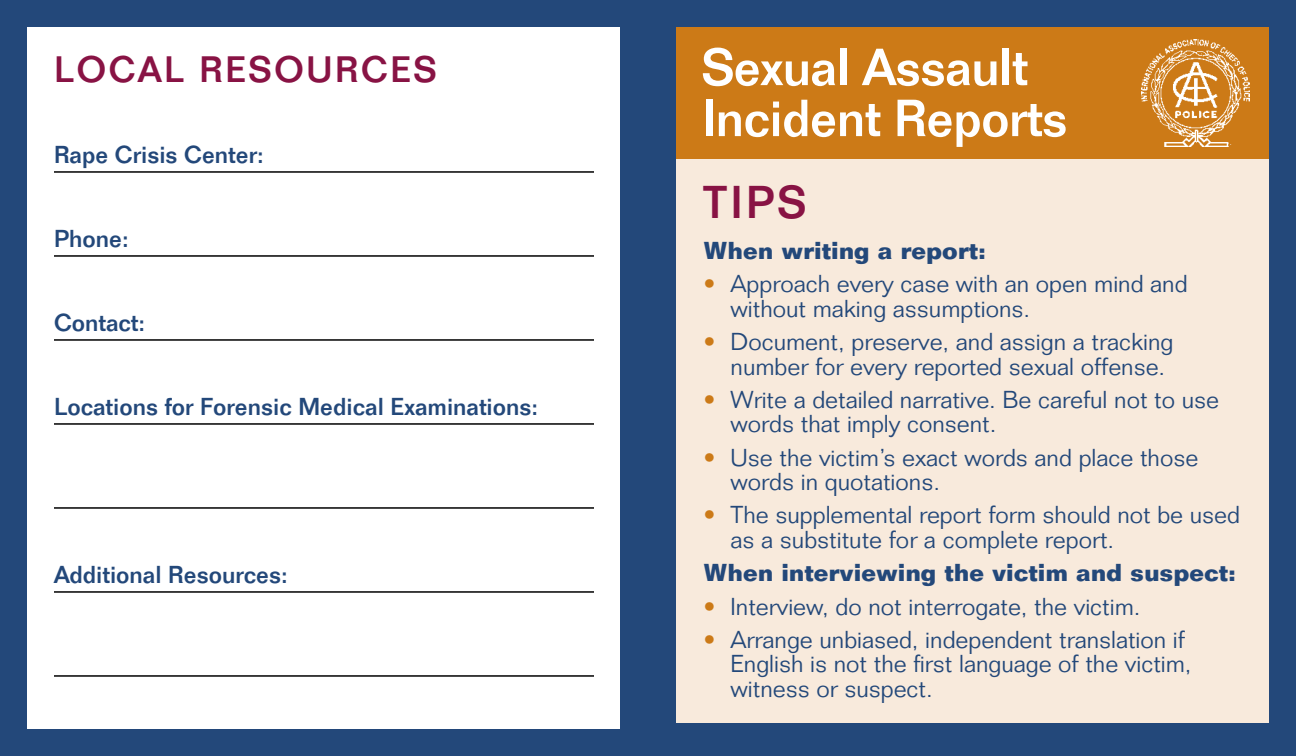
<style>
.page{position:relative;width:1296px;height:756px;background:#23487a}
.page>*{position:absolute;margin:0;border:0;box-sizing:border-box;transform-origin:0 0}
.t1{font:500 51px/51px "Folio";letter-spacing:-.01em;color:#fff}
.t2{font:500 45px "Folio";color:#881344}
.t3{font:500 36px "Folio";letter-spacing:.075em;color:#881344}
.t4{font:300 24px/24.6px "Folio";color:#23487a}
.t5{font:500 24px "Folio";color:#23487a}
.t6{font:700 24px "Folio";color:#23487a}
.s1{color:#cc7a17}
</style>
<div class="page">
<div style="left:676px;top:28px;width:593px;height:695px;background:#f8eadc"></div>
<div style="left:676px;top:27px;width:593px;height:131px;background:#cc7a17"></div>
<img style="left:1142px;top:40px;width:107px;height:107px">
<div style="left:27px;top:27px;width:593px;height:702px;background:#fff"></div>
<hr style="left:54px;top:171px;width:540px;height:2px;background:#000">
<hr style="left:54px;top:255px;width:540px;height:2px;background:#000">
<hr style="left:54px;top:339px;width:540px;height:2px;background:#000">
<hr style="left:54px;top:423px;width:540px;height:2px;background:#000">
<hr style="left:54px;top:507px;width:540px;height:2px;background:#000">
<hr style="left:54px;top:591px;width:540px;height:2px;background:#000">
<hr style="left:54px;top:675px;width:540px;height:2px;background:#000">
<h3 class="t3" style="left:54px;top:48px;width:81px">Local</h3>
<h3 class="t3" style="left:200px;top:48px;width:162px">Resources</h3>
<p class="t5" style="left:54px;top:140px;width:211px">Rape Crisis Center:</p>
<p class="t5" style="left:54px;top:224px;width:76px">Phone:</p>
<p class="t5" style="left:54px;top:308px;width:93px">Contact:</p>
<p class="t5" style="left:54px;top:392px;width:486px">Locations for Forensic Medical Examinations:</p>
<p class="t5" style="left:54px;top:560px;width:235px">Additional Resources:</p>
<h1 class="t1" style="left:702px;top:41px;width:367px">Sexual Assault<br>Incident Reports</h1>
<h2 class="t2" style="left:704px;top:175px;width:104px">TIPS</h2>
<p class="t6" style="left:704px;top:236px;width:284px">When writing a report:</p>
<p class="t4" style="left:731px;top:271px;width:458px;text-indent:-27px"><span class="s1">•</span> Approach every case with an open mind and without making assumptions.</p>
<p class="t4" style="left:731px;top:329px;width:444px;text-indent:-27px"><span class="s1">•</span> Document, preserve, and assign a tracking number for every reported sexual offense.</p>
<p class="t4" style="left:731px;top:387px;width:490px;text-indent:-27px"><span class="s1">•</span> Write a detailed narrative. Be careful not to use words that imply consent.</p>
<p class="t4" style="left:731px;top:445px;width:469px;text-indent:-27px"><span class="s1">•</span> Use the victim’s exact words and place those words in quotations.</p>
<p class="t4" style="left:731px;top:503px;width:511px;text-indent:-27px"><span class="s1">•</span> The supplemental report form should not be used as a substitute for a complete report.</p>
<p class="t6" style="left:704px;top:558px;width:534px">When interviewing the victim and suspect:</p>
<p class="t4" style="left:704px;top:594px;width:438px"><span class="s1">•</span> Interview, do not interrogate, the victim.</p>
<p class="t4" style="left:731px;top:627px;width:463px;text-indent:-27px"><span class="s1">•</span> Arrange unbiased, independent translation if<br>English is not the first language of the victim, witness or suspect.</p>
</div>
